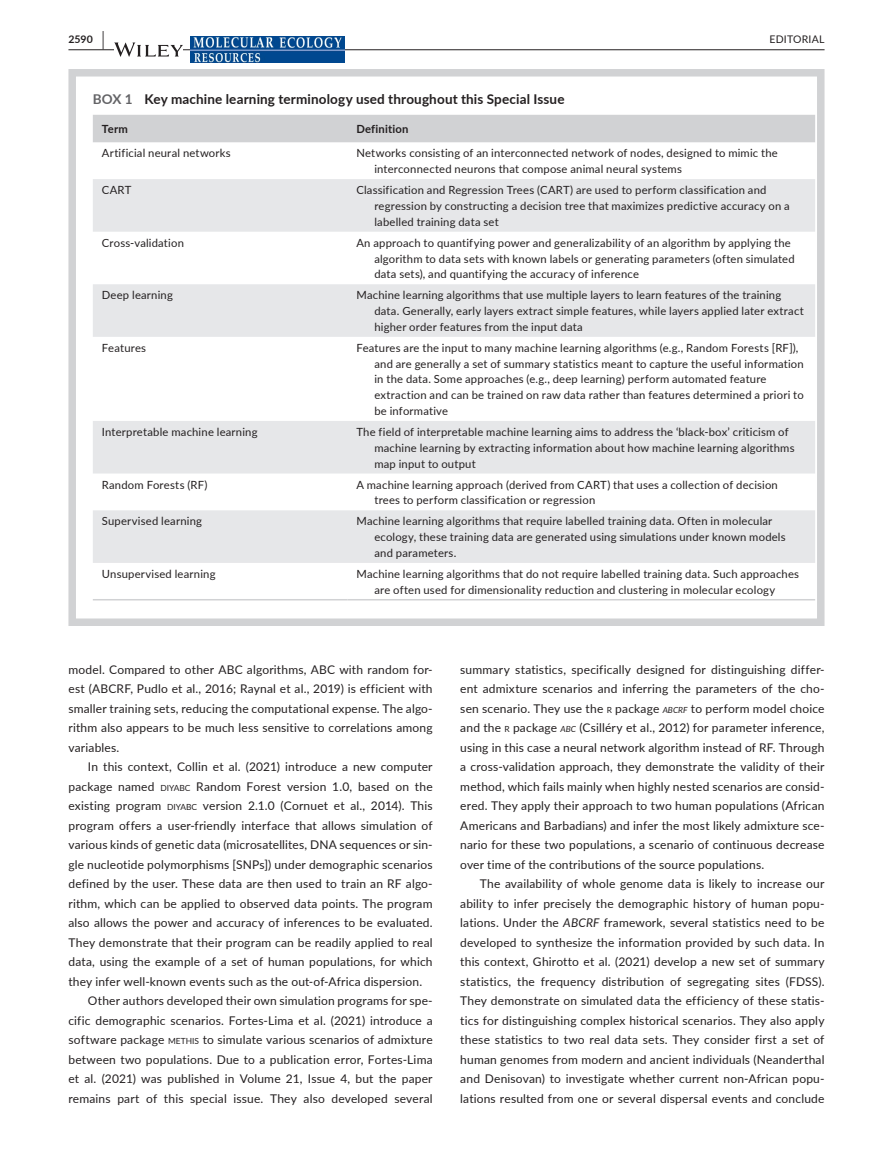
<style>
.page{position:relative;width:893px;height:1174px;background:#fff}
.page>*{position:absolute;margin:0;border:0;box-sizing:border-box;transform-origin:0 0}
.t1{font:700 13.5px "Lato";letter-spacing:.01em;color:#231f20}
.t2{font:12px/19.5px "Lato";letter-spacing:.015em;color:#231f20;text-align:justify}
.t3{font:11.25px/15.8px "Lato";letter-spacing:.015em;color:#231f20}
.t4{font:700 11.25px "Lato";letter-spacing:.015em;color:#231f20}
.t5{font:10.5px "Lato";letter-spacing:.02em;color:#231f20}
.t6{font:700 10.5px "Lato";color:#231f20}
.s1{font-size:19.5px}
.s2{color:#636366}
.s3{font-size:8.4px}
.s4{font-style:italic;font-size:8.4px}
.s5{font-style:italic}
</style>
<div class="page">
<hr style="left:68px;top:49px;width:756px;height:1px;background:#231f20">
<svg style="left:114px;top:42px;width:69px;height:15px"></svg>
<img style="left:191px;top:37px;width:153px;height:25px">
<div style="left:93px;top:115px;width:722px;height:27px;background:#d1d2d4"></div>
<svg style="left:93px;top:179px;width:722px;height:384px;fill:#e6e7e9"></svg>
<hr style="left:93px;top:599px;width:254px;height:1px;background:#d1d2d4">
<hr style="left:347px;top:599px;width:468px;height:1px;background:#d1d2d4">
<div style="left:68px;top:69px;width:756px;height:557px;border:8px solid #d1d2d4"></div>
<p class="t6" style="left:68px;top:31px;width:37px">2590 <span class="s1">|</span></p>
<p class="t5" style="left:769px;top:31px;width:56px">EDITORIAL</p>
<p class="t1" style="left:93px;top:89px;width:473px"><span class="s2">BOX 1</span> Key machine learning terminology used throughout this Special Issue</p>
<p class="t4" style="left:102px;top:121px;width:28px">Term</p>
<p class="t4" style="left:356px;top:121px;width:54px">Definition</p>
<p class="t3" style="left:102px;top:145px;width:130px">Artificial neural networks</p>
<p class="t3" style="left:374px;top:145px;width:405px;text-indent:-18px">Networks consisting of an interconnected network of nodes, designed to mimic the interconnected neurons that compose animal neural systems</p>
<p class="t3" style="left:102px;top:182px;width:31px">CART</p>
<p class="t3" style="left:374px;top:182px;width:417px;text-indent:-18px">Classification and Regression Trees (CART) are used to perform classification and regression by constructing a decision tree that maximizes predictive accuracy on a labelled training data set</p>
<p class="t3" style="left:102px;top:234px;width:84px">Cross-validation</p>
<p class="t3" style="left:374px;top:234px;width:422px;text-indent:-18px">An approach to quantifying power and generalizability of an algorithm by applying the algorithm to data sets with known labels or generating parameters (often simulated data sets), and quantifying the accuracy of inference</p>
<p class="t3" style="left:102px;top:287px;width:73px">Deep learning</p>
<p class="t3" style="left:374px;top:287px;width:431px;text-indent:-18px">Machine learning algorithms that use multiple layers to learn features of the training data. Generally, early layers extract simple features, while layers applied later extract higher order features from the input data</p>
<p class="t3" style="left:102px;top:339px;width:46px">Features</p>
<p class="t3" style="left:374px;top:339px;width:431px;text-indent:-18px">Features are the input to many machine learning algorithms (e.g., Random Forests [RF]), and are generally a set of summary statistics meant to capture the useful information in the data. Some approaches (e.g., deep learning) perform automated feature extraction and can be trained on raw data rather than features determined a priori to be informative</p>
<p class="t3" style="left:102px;top:423px;width:157px">Interpretable machine learning</p>
<p class="t3" style="left:374px;top:423px;width:422px;text-indent:-18px">The field of interpretable machine learning aims to address the ‘black-box’ criticism of machine learning by extracting information about how machine learning algorithms map input to output</p>
<p class="t3" style="left:102px;top:476px;width:107px">Random Forests (RF)</p>
<p class="t3" style="left:374px;top:476px;width:405px;text-indent:-18px">A machine learning approach (derived from CART) that uses a collection of decision trees to perform classification or regression</p>
<p class="t3" style="left:102px;top:513px;width:102px">Supervised learning</p>
<p class="t3" style="left:374px;top:513px;width:413px;text-indent:-18px">Machine learning algorithms that require labelled training data. Often in molecular ecology, these training data are generated using simulations under known models and parameters.</p>
<p class="t3" style="left:102px;top:565px;width:115px">Unsupervised learning</p>
<p class="t3" style="left:356px;top:565px;width:444px;text-align:center">Machine learning algorithms that do not require labelled training data. Such approaches are often used for dimensionality reduction and clustering in molecular ecology</p>
<p class="t2" style="left:68px;top:659px;width:366px">model. Compared to other ABC algorithms, ABC with random for&shy;est (ABCRF, Pudlo et al., 2016; Raynal et al., 2019) is efficient with smaller training sets, reducing the computational expense. The algo&shy;rithm also appears to be much less sensitive to correlations among variables.</p>
<p class="t2" style="left:88px;top:756px;width:346px">In this context, Collin et al. (2021) introduce a new computer</p>
<p class="t2" style="left:68px;top:776px;width:366px">package named <span class="s3">DIYABC</span> Random Forest version 1.0, based on the</p>
<p class="t2" style="left:68px;top:795px;width:366px">existing program <span class="s3">DIYABC</span> version 2.1.0 (Cornuet et al., 2014). This</p>
<p class="t2" style="left:68px;top:815px;width:366px">program offers a user-friendly interface that allows simulation of</p>
<p class="t2" style="left:68px;top:834px;width:366px">various kinds of genetic data (microsatellites, DNA sequences or sin-</p>
<p class="t2" style="left:68px;top:854px;width:366px">gle nucleotide polymorphisms [SNPs]) under demographic scenarios</p>
<p class="t2" style="left:68px;top:873px;width:366px">defined by the user. These data are then used to train an RF algo-</p>
<p class="t2" style="left:68px;top:893px;width:366px">rithm, which can be applied to observed data points. The program</p>
<p class="t2" style="left:68px;top:912px;width:366px">also allows the power and accuracy of inferences to be evaluated.</p>
<p class="t2" style="left:68px;top:932px;width:366px">They demonstrate that their program can be readily applied to real</p>
<p class="t2" style="left:68px;top:951px;width:366px">data, using the example of a set of human populations, for which</p>
<p class="t2" style="left:68px;top:971px;width:355px">they infer well-known events such as the out-of-Africa dispersion.</p>
<p class="t2" style="left:88px;top:990px;width:346px">Other authors developed their own simulation programs for spe-</p>
<p class="t2" style="left:68px;top:1010px;width:366px">cific demographic scenarios. Fortes-Lima et al. (2021) introduce a</p>
<p class="t2" style="left:68px;top:1029px;width:366px">software package <span class="s3">METHIS</span> to simulate various scenarios of admixture</p>
<p class="t2" style="left:68px;top:1049px;width:366px">between two populations. Due to a publication error, Fortes-Lima</p>
<p class="t2" style="left:68px;top:1068px;width:366px">et al. (2021) was published in Volume 21, Issue 4, but the paper</p>
<p class="t2" style="left:68px;top:1088px;width:366px">remains part of this special issue. They also developed several</p>
<p class="t2" style="left:460px;top:659px;width:366px">summary statistics, specifically designed for distinguishing differ&shy;ent admixture scenarios and inferring the parameters of the cho&shy;sen scenario. They use the <span class="s3">R</span> package <span class="s4">ABCRF</span> to perform model choice and the <span class="s3">R</span> package <span class="s4">ABC</span> (Csilléry et al., 2012) for parameter inference, using in this case a neural network algorithm instead of RF. Through a cross-validation approach, they demonstrate the validity of their method, which fails mainly when highly nested scenarios are consid&shy;ered. They apply their approach to two human populations (African Americans and Barbadians) and infer the most likely admixture sce&shy;nario for these two populations, a scenario of continuous decrease over time of the contributions of the source populations.</p>
<p class="t2" style="left:460px;top:873px;width:366px;text-indent:20px">The availability of whole genome data is likely to increase our ability to infer precisely the demographic history of human popu&shy;lations. Under the <span class="s5">ABCRF</span> framework, several statistics need to be developed to synthesize the information provided by such data. In this context, Ghirotto et al. (2021) develop a new set of summary statistics, the frequency distribution of segregating sites (FDSS).<br>They demonstrate on simulated data the efficiency of these statis&shy;tics for distinguishing complex historical scenarios. They also apply these statistics to two real data sets. They consider first a set of human genomes from modern and ancient individuals (Neanderthal and Denisovan) to investigate whether current non-African popu&shy;lations resulted from one or several dispersal events and conclude</p>
</div>
